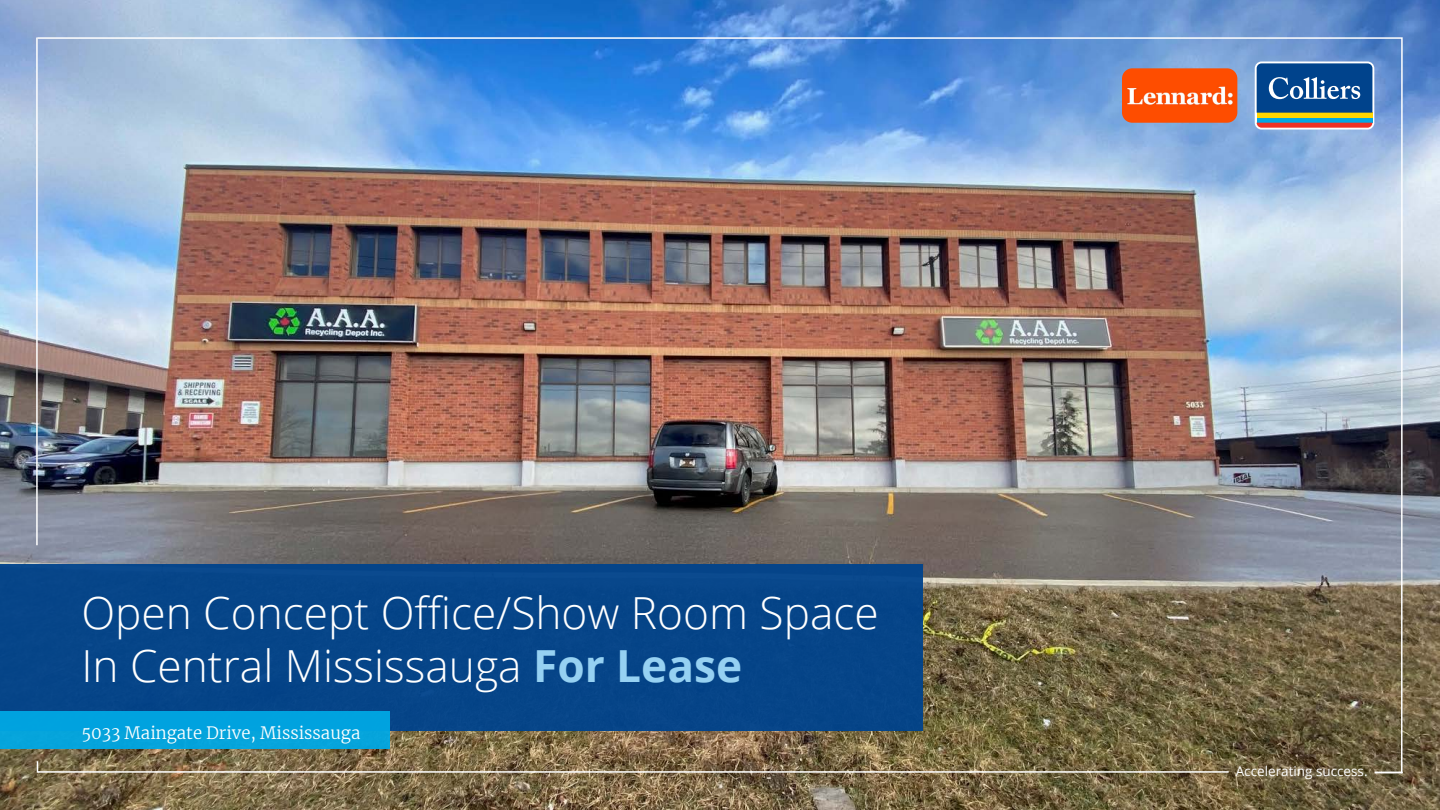
<style>
.page{position:relative;width:1440px;height:810px;background:#fff}
.page>*{position:absolute;margin:0;border:0;box-sizing:border-box;transform-origin:0 0}
.t1{font:300 44.25px/53.1px "Open Sans";color:#fff}
.t2{font:300 16.88px "Merriweather";color:#fff}
.t3{font:13.5px "Open Sans";color:#fff}
.s1{font-weight:700;color:#96d1f2}
</style>
<div class="page">
<img style="left:0;top:0;width:1440px;height:810px">
<div style="left:0;top:564px;width:922px;height:166px;background:#00438c"></div>
<img style="left:36px;top:37px;width:1367px;height:738px">
<div style="left:0;top:712px;width:390px;height:37px;background:#00a8e4"></div>
<hr style="left:37px;top:771px;width:1192px;height:2px;background:#fff">
<div style="left:1255px;top:62px;width:119px;height:68px;background:linear-gradient(to right,#fff,#fff);border-radius:7px"></div>
<div style="left:1257px;top:118px;width:115px;height:5px;background:#00a8e4"></div>
<div style="left:1257px;top:113px;width:115px;height:5px;background:#ffd600"></div>
<svg style="left:1257px;top:123px;width:115px;height:5px"></svg>
<svg style="left:1257px;top:63px;width:115px;height:50px;background:#1f5998"></svg>
<img style="left:1122px;top:68px;width:115px;height:55px">
<p class="t1" style="left:81px;top:585px;width:799px">Open Concept Office/Show Room Space<br>In Central Mississauga <span class="s1">For Lease</span></p>
<p class="t2" style="left:81px;top:721px;width:281px">5033 Maingate Drive, Mississauga</p>
<p class="t3" style="left:1236px;top:762px;width:133px">Accelerating success.</p>
</div>
